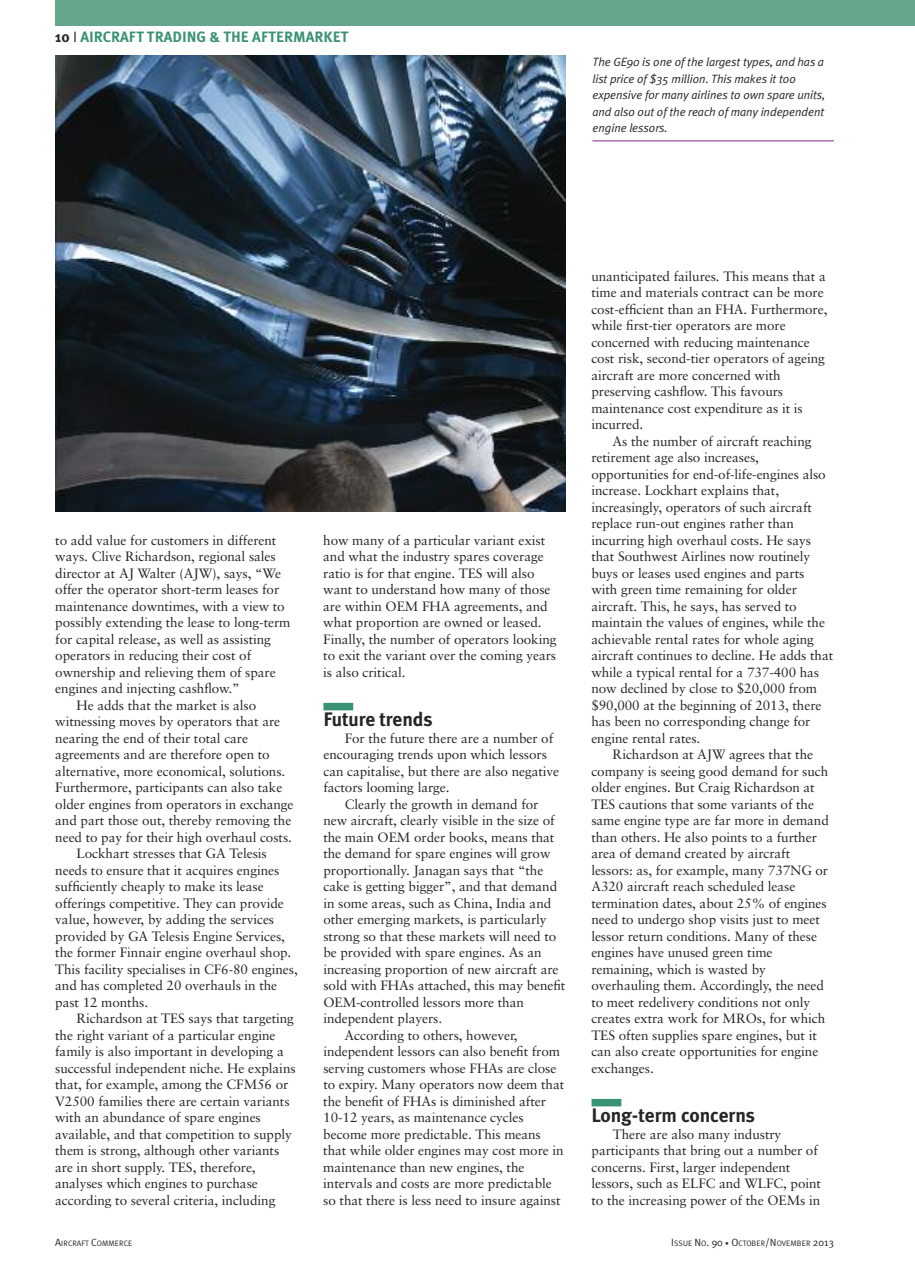
<style>
.page{position:relative;width:915px;height:1263px;background:#fff}
.page>*{position:absolute;margin:0;border:0;box-sizing:border-box;transform-origin:0 0}
.t1{font:700 19.5px "Meta Plus";letter-spacing:-.005em;color:#272627}
.t2{font:700 15px "Meta Plus";color:#3a9274}
.t3{font:13.5px/16.5px "Sabon";letter-spacing:-.005em;color:#272627}
.t4{font:italic 12px/16.5px "Meta Plus Normal";letter-spacing:-.005em;color:#272627}
.t5{font:7.8px "Meta Plus Normal";letter-spacing:.005em;color:#272627}
.s1{color:#272627}
.s2{font-family:"Meta Plus Normal";font-weight:400;color:#272627}
.s3{font-size:10.5px}
.s4{font-size:7.5px}
</style>
<div class="page">
<div style="left:323px;top:703px;width:30px;height:7px;background:#3a9274"></div>
<div style="left:591px;top:1099px;width:30px;height:7px;background:#3a9274"></div>
<div style="left:55px;top:0;width:859px;height:26px;background:#65a58b"></div>
<hr style="left:592px;top:141px;width:241px;height:1px;background:#882480">
<img style="left:55px;top:55px;width:510px;height:457px">
<p class="t2" style="left:55px;top:28px;width:295px"><span class="s1">10</span> <span class="s2">I</span> AIRCRAFT TRADING &amp; THE AFTERMARKET</p>
<p class="t4" style="left:592px;top:54px;width:234px">The GE90 is one of the largest types, and has a list price of $35 million. This makes it too expensive for many airlines to own spare units, and also out of the reach of many independent engine lessors.</p>
<p class="t3" style="left:55px;top:533px;width:222px">to add value for customers in different</p>
<p class="t3" style="left:55px;top:549px;width:222px">ways. Clive Richardson, regional sales</p>
<p class="t3" style="left:55px;top:566px;width:227px">director at AJ Walter (AJW), says, “We</p>
<p class="t3" style="left:55px;top:582px;width:225px">offer the operator short-term leases for</p>
<p class="t3" style="left:55px;top:599px;width:231px">maintenance downtimes, with a view to</p>
<p class="t3" style="left:55px;top:615px;width:237px">possibly extending the lease to long-term</p>
<p class="t3" style="left:55px;top:632px;width:217px">for capital release, as well as assisting</p>
<p class="t3" style="left:55px;top:648px;width:197px">operators in reducing their cost of</p>
<p class="t3" style="left:55px;top:665px;width:222px">ownership and relieving them of spare</p>
<p class="t3" style="left:55px;top:681px;width:186px">engines and injecting cashflow.”</p>
<p class="t3" style="left:77px;top:698px;width:181px">He adds that the market is also</p>
<p class="t3" style="left:55px;top:714px;width:226px">witnessing moves by operators that are</p>
<p class="t3" style="left:55px;top:731px;width:194px">nearing the end of their total care</p>
<p class="t3" style="left:55px;top:747px;width:216px">agreements and are therefore open to</p>
<p class="t3" style="left:55px;top:764px;width:231px">alternative, more economical, solutions.</p>
<p class="t3" style="left:55px;top:780px;width:228px">Furthermore, participants can also take</p>
<p class="t3" style="left:55px;top:797px;width:240px">older engines from operators in exchange</p>
<p class="t3" style="left:55px;top:813px;width:237px">and part those out, thereby removing the</p>
<p class="t3" style="left:55px;top:830px;width:238px">need to pay for their high overhaul costs.</p>
<p class="t3" style="left:77px;top:846px;width:192px">Lockhart stresses that GA Telesis</p>
<p class="t3" style="left:55px;top:863px;width:225px">needs to ensure that it acquires engines</p>
<p class="t3" style="left:55px;top:879px;width:210px">sufficiently cheaply to make its lease</p>
<p class="t3" style="left:55px;top:896px;width:230px">offerings competitive. They can provide</p>
<p class="t3" style="left:55px;top:912px;width:220px">value, however, by adding the services</p>
<p class="t3" style="left:55px;top:929px;width:231px">provided by GA Telesis Engine Services,</p>
<p class="t3" style="left:55px;top:945px;width:237px">the former Finnair engine overhaul shop.</p>
<p class="t3" style="left:55px;top:962px;width:244px">This facility specialises in CF6-80 engines,</p>
<p class="t3" style="left:55px;top:978px;width:223px">and has completed 20 overhauls in the</p>
<p class="t3" style="left:55px;top:995px;width:94px">past 12 months.</p>
<p class="t3" style="left:76px;top:1011px;width:219px">Richardson at TES says that targeting</p>
<p class="t3" style="left:55px;top:1028px;width:222px">the right variant of a particular engine</p>
<p class="t3" style="left:55px;top:1044px;width:230px">family is also important in developing a</p>
<p class="t3" style="left:55px;top:1061px;width:242px">successful independent niche. He explains</p>
<p class="t3" style="left:55px;top:1077px;width:235px">that, for example, among the CFM56 or</p>
<p class="t3" style="left:55px;top:1094px;width:236px">V2500 families there are certain variants</p>
<p class="t3" style="left:55px;top:1110px;width:207px">with an abundance of spare engines</p>
<p class="t3" style="left:55px;top:1127px;width:238px">available, and that competition to supply</p>
<p class="t3" style="left:55px;top:1143px;width:225px">them is strong, although other variants</p>
<p class="t3" style="left:55px;top:1160px;width:202px">are in short supply. TES, therefore,</p>
<p class="t3" style="left:55px;top:1176px;width:204px">analyses which engines to purchase</p>
<p class="t3" style="left:55px;top:1193px;width:222px">according to several criteria, including</p>
<p class="t3" style="left:323px;top:533px;width:235px">how many of a particular variant exist and what the industry spares coverage ratio is for that engine. TES will also want to understand how many of those are within OEM FHA agreements, and what proportion are owned or leased.<br>Finally, the number of operators looking to exit the variant over the coming years is also critical.</p>
<h1 class="t1" style="left:323px;top:708px;width:111px">Future trends</h1>
<p class="t3" style="left:344px;top:731px;width:210px">For the future there are a number of</p>
<p class="t3" style="left:323px;top:747px;width:225px">encouraging trends upon which lessors</p>
<p class="t3" style="left:323px;top:764px;width:237px">can capitalise, but there are also negative</p>
<p class="t3" style="left:323px;top:780px;width:128px">factors looming large.</p>
<p class="t3" style="left:344px;top:797px;width:195px">Clearly the growth in demand for</p>
<p class="t3" style="left:323px;top:813px;width:233px">new aircraft, clearly visible in the size of</p>
<p class="t3" style="left:323px;top:830px;width:232px">the main OEM order books, means that</p>
<p class="t3" style="left:323px;top:846px;width:228px">the demand for spare engines will grow</p>
<p class="t3" style="left:323px;top:863px;width:221px">proportionally. Janagan says that “the</p>
<p class="t3" style="left:323px;top:879px;width:235px">cake is getting bigger”, and that demand</p>
<p class="t3" style="left:323px;top:896px;width:229px">in some areas, such as China, India and</p>
<p class="t3" style="left:323px;top:912px;width:225px">other emerging markets, is particularly</p>
<p class="t3" style="left:323px;top:929px;width:234px">strong so that these markets will need to</p>
<p class="t3" style="left:323px;top:945px;width:220px">be provided with spare engines. As an</p>
<p class="t3" style="left:323px;top:962px;width:237px">increasing proportion of new aircraft are</p>
<p class="t3" style="left:323px;top:978px;width:243px">sold with FHAs attached, this may benefit</p>
<p class="t3" style="left:323px;top:995px;width:202px">OEM-controlled lessors more than</p>
<p class="t3" style="left:323px;top:1011px;width:120px">independent players.</p>
<p class="t3" style="left:344px;top:1028px;width:174px">According to others, however,</p>
<p class="t3" style="left:323px;top:1044px;width:238px">independent lessors can also benefit from</p>
<p class="t3" style="left:323px;top:1061px;width:234px">serving customers whose FHAs are close</p>
<p class="t3" style="left:323px;top:1077px;width:242px">to expiry. Many operators now deem that</p>
<p class="t3" style="left:323px;top:1094px;width:224px">the benefit of FHAs is diminished after</p>
<p class="t3" style="left:323px;top:1110px;width:202px">10-12 years, as maintenance cycles</p>
<p class="t3" style="left:323px;top:1127px;width:219px">become more predictable. This means</p>
<p class="t3" style="left:323px;top:1143px;width:242px">that while older engines may cost more in</p>
<p class="t3" style="left:323px;top:1160px;width:203px">maintenance than new engines, the</p>
<p class="t3" style="left:323px;top:1176px;width:230px">intervals and costs are more predictable</p>
<p class="t3" style="left:323px;top:1193px;width:239px">so that there is less need to insure against</p>
<p class="t3" style="left:591px;top:269px;width:237px">unanticipated failures. This means that a time and materials contract can be more cost-efficient than an FHA. Furthermore, while first-tier operators are more concerned with reducing maintenance cost risk, second-tier operators of ageing aircraft are more concerned with preserving cashflow. This favours maintenance cost expenditure as it is incurred.</p>
<p class="t3" style="left:591px;top:434px;width:243px;text-indent:21px">As the number of aircraft reaching retirement age also increases, opportunities for end-of-life-engines also increase. Lockhart explains that, increasingly, operators of such aircraft replace run-out engines rather than incurring high overhaul costs. He says that Southwest Airlines now routinely buys or leases used engines and parts with green time remaining for older aircraft. This, he says, has served to maintain the values of engines, while the achievable rental rates for whole aging aircraft continues to decline. He adds that while a typical rental for a 737-400 has now declined by close to $20,000 from $90,000 at the beginning of 2013, there has been no corresponding change for engine rental rates.</p>
<p class="t3" style="left:591px;top:747px;width:239px;text-indent:21px">Richardson at AJW agrees that the company is seeing good demand for such older engines. But Craig Richardson at TES cautions that some variants of the same engine type are far more in demand than others. He also points to a further area of demand created by aircraft lessors: as, for example, many 737NG or A320 aircraft reach scheduled lease termination dates, about 25% of engines need to undergo shop visits just to meet lessor return conditions. Many of these engines have unused green time remaining, which is wasted by overhauling them. Accordingly, the need to meet redelivery conditions not only creates extra work for MROs, for which TES often supplies spare engines, but it can also create opportunities for engine exchanges.</p>
<h1 class="t1" style="left:591px;top:1104px;width:165px">Long-term concerns</h1>
<p class="t3" style="left:591px;top:1127px;width:231px;text-indent:21px">There are also many industry participants that bring out a number of concerns. First, larger independent lessors, such as ELFC and WLFC, point to the increasing power of the OEMs in</p>
<p class="t5" style="left:55px;top:1238px;width:78px"><span class="s3">A</span>IRCRAFT <span class="s3">C</span>OMMERCE</p>
<p class="t5" style="left:671px;top:1238px;width:164px"><span class="s3">I</span>SSUE <span class="s3">N</span>O<span class="s3">. 90</span> <span class="s4">•</span> <span class="s3">O</span>CTOBER<span class="s3">/N</span>OVEMBER <span class="s3">2013</span></p>
</div>
